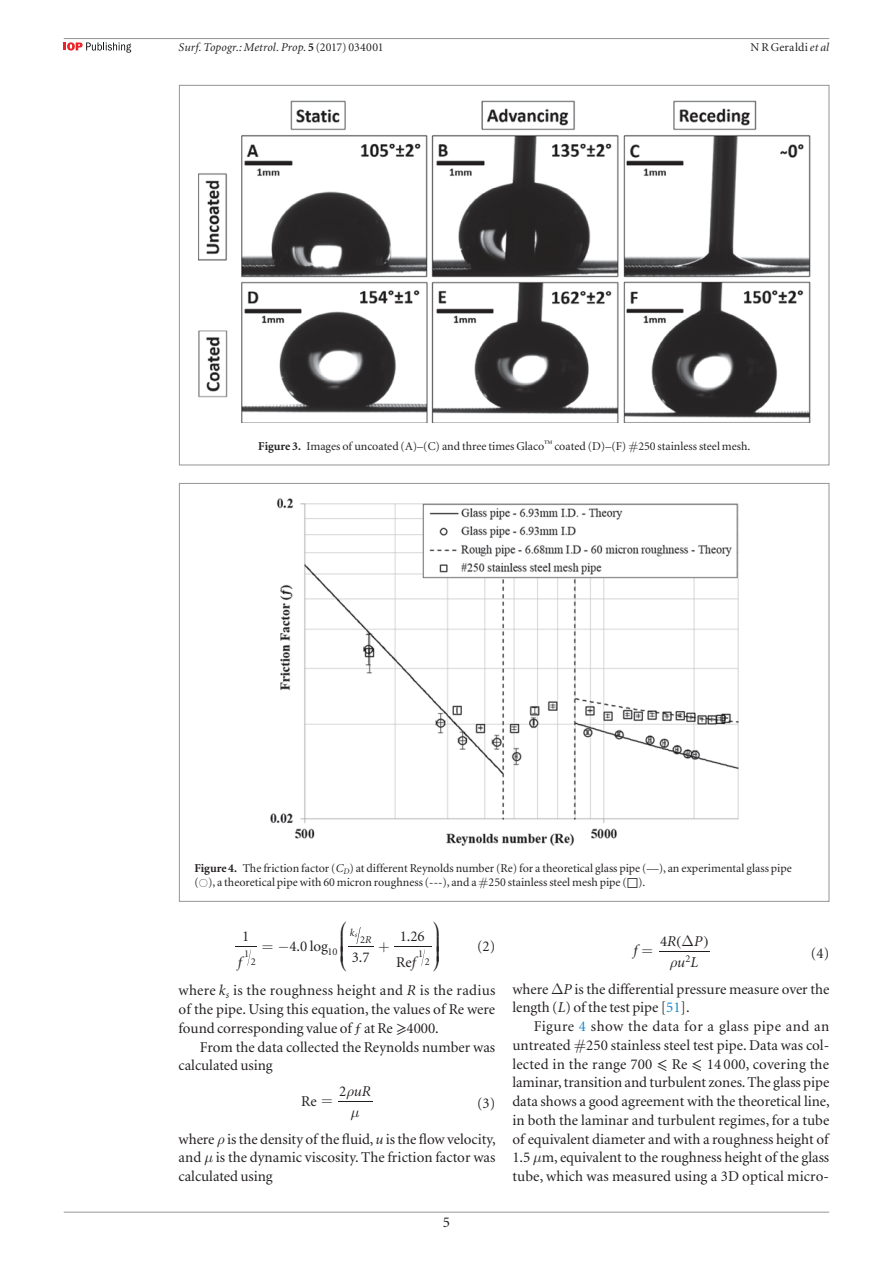
<style>
.page{position:relative;width:893px;height:1263px;background:#fff}
.page>*{position:absolute;margin:0;border:0;box-sizing:border-box;transform-origin:0 0}
.t1{font:15px/18.8px "Minion LT";color:#231f20;text-align:justify}
.t2{font:italic 15px "Minion LT";color:#231f20}
.t3{font:15px "STIX Size One Sym";color:#231f20}
.t4{font:15px "STIX General";color:#231f20}
.t5{font:12px/14.2px "Minion LT";color:#231f20}
.t6{font:italic 12px "Minion LT";letter-spacing:.01em;color:#231f20}
.t7{font:12px "Minion LT";letter-spacing:.02em;color:#231f20}
.t8{font:10.5px "Minion LT";color:#231f20}
.t9{font:italic 10.5px "Minion LT";color:#231f20}
.t10{font:italic 7.5px "Minion LT";color:#231f20}
.s1{font-weight:700;font-style:normal}
.s2{font-style:normal}
.s3{font-style:italic}
.s4{font-weight:700}
.s5{font-family:"STIX General"}
.s6{font-family:"Euclid Extra"}
.s7{font-family:"STIX General";font-style:normal}
.s8{color:#1787c9}
</style>
<div class="page">
<hr style="left:64px;top:1212px;width:765px;height:1px;background:#939598">
<hr style="left:64px;top:38px;width:765px;height:1px;background:#939598">
<svg style="left:64px;top:42px;width:67px;height:11px"></svg>
<svg style="left:235px;top:946px;width:21px;height:20px"></svg>
<svg style="left:421px;top:950px;width:4px;height:16px"></svg>
<hr style="left:394px;top:946px;width:37px;height:1px;background:#231f20">
<hr style="left:338px;top:1101px;width:34px;height:1px;background:#231f20">
<hr style="left:659px;top:951px;width:50px;height:1px;background:#231f20">
<img style="left:198px;top:100px;width:612px;height:323px">
<img style="left:270px;top:498px;width:468px;height:347px">
<svg style="left:348px;top:927px;width:26px;height:20px"></svg>
<p class="t6" style="left:179px;top:42px;width:206px">Surf. Topogr.: Metrol. Prop. <span class="s1">5</span> <span class="s2">(2017) 034001</span></p>
<p class="t7" style="left:750px;top:42px;width:80px">N R Geraldi <span class="s3">et al</span></p>
<p class="t5" style="left:258px;top:440px;width:494px"><span class="s4">Figure 3.</span> Images of uncoated (A)<span class="s5">–</span>(C) and three times Glaco<sup>™</sup> coated (D)<span class="s5">–</span>(F) 250 stainless steel mesh.</p>
<p class="t5" style="left:194px;top:862px;width:599px"><span class="s4">Figure 4.</span> The friction factor (<span class="s3">C</span><sub>D</sub>) at different Reynolds number (Re) for a theoretical glass pipe (<span class="s5">––</span>), an experimental glass pipe (<span class="s6">○</span>), a theoretical pipe with 60 micron roughness (---), and a 250 stainless steel mesh pipe (<span class="s5">□</span>).</p>
<p class="t3" style="left:340px;top:918px;width:8px">⎛</p>
<p class="t3" style="left:340px;top:954px;width:8px">⎝</p>
<p class="t3" style="left:433px;top:918px;width:8px">⎞</p>
<p class="t3" style="left:433px;top:954px;width:8px">⎠</p>
<p class="t9" style="left:350px;top:928px;width:6px">k</p>
<p class="t1" style="left:400px;top:928px;width:26px">1.26</p>
<p class="t1" style="left:242px;top:928px;width:9px">1</p>
<p class="t10" style="left:355px;top:931px;width:4px">s</p>
<p class="t3" style="left:340px;top:933px;width:8px">⎜</p>
<p class="t3" style="left:433px;top:933px;width:8px">⎟</p>
<p class="t8" style="left:360px;top:935px;width:13px">2<span class="s3">R</span></p>
<p class="t1" style="left:278px;top:938px;width:52px">−4.0 log</p>
<p class="t1" style="left:477px;top:938px;width:20px">(2)</p>
<p class="t1" style="left:179px;top:982px;width:318px">where <span class="s3">k</span><sub>s</sub> is the roughness height and <span class="s3">R</span> is the radius of the pipe. Using this equation, the values of Re were found corresponding value of ƒ at Re <span class="s5">⩾</span>4000.</p>
<p class="t1" style="left:179px;top:1039px;width:318px;text-indent:21px">From the data collected the Reynolds number was calculated using</p>
<p class="t2" style="left:354px;top:1085px;width:18px">uR</p>
<p class="t1" style="left:301px;top:1093px;width:17px">Re</p>
<p class="t3" style="left:340px;top:943px;width:8px">⎜</p>
<p class="t3" style="left:433px;top:943px;width:8px">⎟</p>
<p class="t8" style="left:327px;top:947px;width:12px">10</p>
<p class="t8" style="left:418px;top:950px;width:7px">1</p>
<p class="t8" style="left:244px;top:950px;width:7px">1</p>
<p class="t1" style="left:352px;top:949px;width:19px">3.7</p>
<p class="t2" style="left:238px;top:956px;width:6px">f</p>
<p class="t1" style="left:396px;top:954px;width:21px">Re<span class="s3">f</span></p>
<p class="t8" style="left:251px;top:957px;width:7px">2</p>
<p class="t8" style="left:425px;top:957px;width:7px">2</p>
<p class="t1" style="left:339px;top:1083px;width:9px">2</p>
<p class="t1" style="left:477px;top:1096px;width:20px">(3)</p>
<p class="t1" style="left:179px;top:1131px;width:319px">where is the density of the fluid, <span class="s3">u</span> is the flow velocity, and is the dynamic viscosity. The friction factor was calculated using</p>
<p class="t2" style="left:660px;top:935px;width:50px"><span class="s2">4</span>R P<span class="s7">)</span></p>
<p class="t4" style="left:676px;top:931px;width:6px">(</p>
<p class="t2" style="left:633px;top:945px;width:6px">f</p>
<p class="t8" style="left:685px;top:954px;width:7px">2</p>
<p class="t1" style="left:811px;top:945px;width:20px">(4)</p>
<p class="t1" style="left:512px;top:981px;width:318px">where <span class="s3">P</span> is the differential pressure measure over the length (<span class="s3">L</span>) of the test pipe [<span class="s8">51</span>].</p>
<p class="t1" style="left:512px;top:1018px;width:319px;text-indent:21px">Figure <span class="s8">4</span> show the data for a glass pipe and an untreated 250 stainless steel test pipe. Data was col&shy;lected in the range 700 <span class="s5">⩽</span> Re <span class="s5">⩽</span> 14 000, covering the laminar, transition and turbulent zones. The glass pipe data shows a good agreement with the theoretical line, in both the laminar and turbulent regimes, for a tube of equivalent diameter and with a roughness height of 1.5 m, equivalent to the roughness height of the glass tube, which was measured using a 3D optical micro-</p>
<p class="t2" style="left:677px;top:956px;width:22px">u L</p>
<p class="t1" style="left:443px;top:1214px;width:9px">5</p>
</div>
